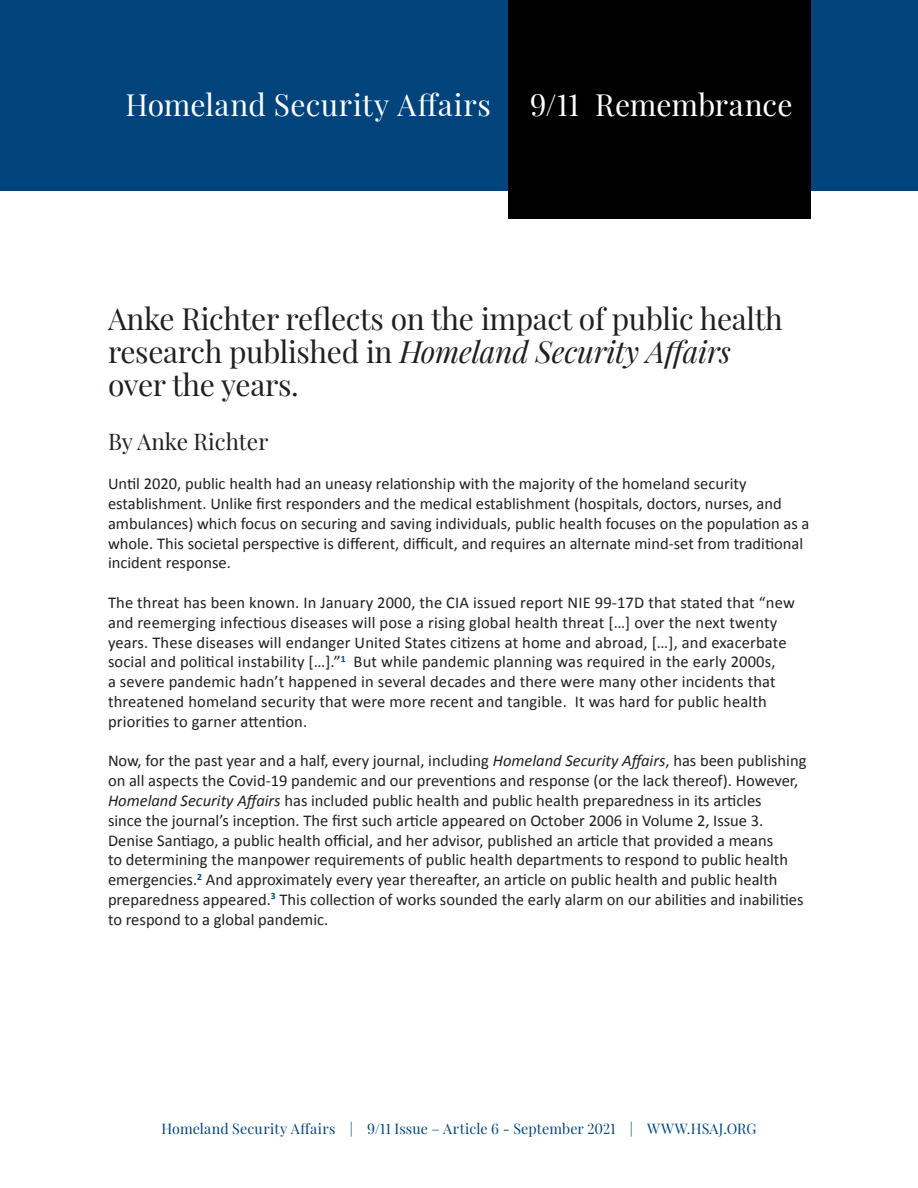
<style>
.page{position:relative;width:918px;height:1188px;background:#fff}
.page>*{position:absolute;margin:0;border:0;box-sizing:border-box;transform-origin:0 0}
.t1{font:30px/33px "Playfair Display";letter-spacing:-.01em;color:#231f20}
.t2{font:30px "Playfair Display";letter-spacing:.01em;color:#fff}
.t3{font:22.5px "Playfair Display";color:#231f20}
.t4{font:16.5px/19.8px "Calibri";color:#231f20}
.t5{font:14.25px "Playfair Display";letter-spacing:.015em;color:#00447b}
.s1{font-style:italic}
</style>
<div class="page">
<div style="left:0;top:0;width:918px;height:190px;background:#00447b"></div>
<div style="left:508px;top:0;width:302px;height:218px;background:#000"></div>
<p class="t2" style="left:125px;top:82px;width:367px">Homeland Security Affairs</p>
<p class="t2" style="left:530px;top:82px;width:264px">9/11 Remembrance</p>
<p class="t1" style="left:108px;top:299px;width:676px">Anke Richter reflects on the impact of public health research published in <span class="s1">Homeland Security Affairs </span>over the years.</p>
<p class="t3" style="left:108px;top:424px;width:162px">By Anke Richter</p>
<p class="t4" style="left:108px;top:473px;width:703px">Until 2020, public health had an uneasy relationship with the majority of the homeland security establishment. Unlike first responders and the medical establishment (hospitals, doctors, nurses, and ambulances) which focus on securing and saving individuals, public health focuses on the population as a whole. This societal perspective is different, difficult, and requires an alternate mind-set from traditional incident response.</p>
<p class="t4" style="left:108px;top:592px;width:688px">The threat has been known. In January 2000, the CIA issued report NIE 99-17D that stated that “new and reemerging infectious diseases will pose a rising global health threat […] over the next twenty years. These diseases will endanger United States citizens at home and abroad, […], and exacerbate social and political instability […].”<sup>1</sup> But while pandemic planning was required in the early 2000s,<br>a severe pandemic hadn’t happened in several decades and there were many other incidents that threatened homeland security that were more recent and tangible. It was hard for public health priorities to garner attention.</p>
<p class="t4" style="left:108px;top:750px;width:700px">Now, for the past year and a half, every journal, including <span class="s1">Homeland Security Affairs</span>, has been publishing on all aspects the Covid-19 pandemic and our preventions and response (or the lack thereof). However, <span class="s1">Homeland Security Affairs</span> has included public health and public health preparedness in its articles<br>since the journal’s inception. The first such article appeared on October 2006 in Volume 2, Issue 3.<br>Denise Santiago, a public health official, and her advisor, published an article that provided a means<br>to determining the manpower requirements of public health departments to respond to public health emergencies.<sup>2</sup> And approximately every year thereafter, an article on public health and public health preparedness appeared.<sup>3</sup> This collection of works sounded the early alarm on our abilities and inabilities to respond to a global pandemic.</p>
<p class="t5" style="left:162px;top:1118px;width:596px">Homeland Security Affairs | 9/11 Issue – Article 6 - September 2021 | WWW.HSAJ.ORG</p>
</div>
